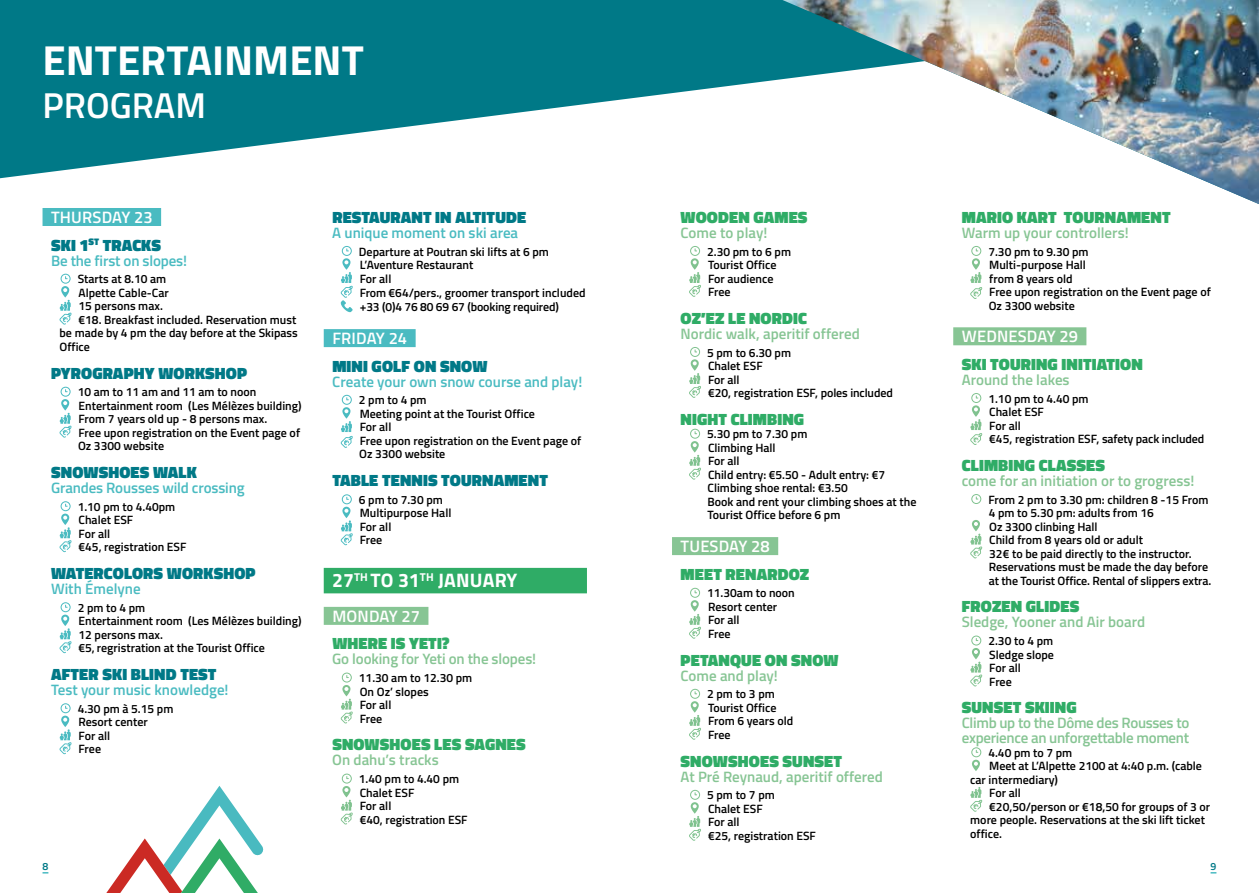
<style>
.page{position:relative;width:1259px;height:893px;background:#fff}
.page>*{position:absolute;margin:0;border:0;box-sizing:border-box;transform-origin:0 0}
.t1{font:700 42px "Titillium Web";color:#fff}
.t2{font:600 36px "Titillium Web";color:#fff}
.t3{font:700 19.5px "Titillium Web";letter-spacing:.005em;color:#fff}
.t4{font:900 16.5px "Titillium Web";letter-spacing:.01em;color:#2fac66}
.t5{font:900 16.5px "Titillium Web";letter-spacing:.01em;color:#007987}
.t6{font:600 16.5px/27.8px "Titillium Web";letter-spacing:.01em;color:#fff}
.t7{font:600 15px "Titillium Web";color:#87c594}
.t8{font:600 15px "Titillium Web";color:#4abbc1}
.t9{font:600 15px/15px "Titillium Web";letter-spacing:-.02em;color:#87c594}
.t10{font:600 12px/13.5px "Titillium Web";color:#000}
.t11{font:600 10.5px "Titillium Web";color:#007987}
.s1{font-weight:900;color:#007987}
</style>
<div class="page">
<div style="left:43px;top:208px;width:118px;height:18px;background:#4abbc1"></div>
<svg style="left:60px;top:274px;width:11px;height:51px"></svg>
<svg style="left:60px;top:387px;width:11px;height:51px"></svg>
<svg style="left:60px;top:501px;width:11px;height:51px"></svg>
<svg style="left:60px;top:602px;width:11px;height:51px"></svg>
<svg style="left:60px;top:703px;width:11px;height:51px"></svg>
<div style="left:324px;top:329px;width:92px;height:18px;background:#4abbc1"></div>
<div style="left:324px;top:568px;width:263px;height:25px;background:#2fac66"></div>
<div style="left:324px;top:607px;width:104px;height:18px;background:#87c594"></div>
<svg style="left:341px;top:246px;width:12px;height:66px"></svg>
<svg style="left:341px;top:395px;width:12px;height:53px"></svg>
<svg style="left:341px;top:494px;width:12px;height:51px"></svg>
<svg style="left:341px;top:673px;width:12px;height:50px"></svg>
<svg style="left:341px;top:774px;width:12px;height:50px"></svg>
<svg style="left:0;top:0;width:782px;height:178px;fill:#007987"></svg>
<svg style="left:106px;top:786px;width:158px;height:107px"></svg>
<div style="left:672px;top:537px;width:106px;height:18px;background:#87c594"></div>
<svg style="left:689px;top:246px;width:12px;height:51px"></svg>
<svg style="left:689px;top:347px;width:12px;height:51px"></svg>
<svg style="left:689px;top:429px;width:12px;height:51px"></svg>
<svg style="left:689px;top:588px;width:12px;height:51px"></svg>
<svg style="left:689px;top:689px;width:12px;height:51px"></svg>
<svg style="left:689px;top:790px;width:12px;height:51px"></svg>
<div style="left:953px;top:327px;width:133px;height:18px;background:#87c594"></div>
<svg style="left:970px;top:246px;width:12px;height:53px"></svg>
<svg style="left:970px;top:393px;width:12px;height:52px"></svg>
<svg style="left:971px;top:494px;width:10px;height:10px"></svg>
<svg style="left:970px;top:520px;width:12px;height:38px"></svg>
<svg style="left:970px;top:635px;width:12px;height:51px"></svg>
<svg style="left:971px;top:747px;width:10px;height:24px"></svg>
<svg style="left:970px;top:787px;width:12px;height:25px"></svg>
<img style="left:782px;top:0;width:477px;height:204px">
<h1 class="t1" style="left:43px;top:28px;width:323px">ENTERTAINMENT</h1>
<h2 class="t2" style="left:43px;top:78px;width:165px">PROGRAM</h2>
<h3 class="t6" style="left:51px;top:202px;width:111px">THURSDAY 23<br><span class="s1">SKI 1</span><sup>ST</sup> <span class="s1">TRACKS</span></h3>
<p class="t8" style="left:51px;top:249px;width:138px">Be the first on slopes!</p>
<p class="t10" style="left:78px;top:272px;width:90px">Starts at 8.10 am</p>
<p class="t10" style="left:78px;top:285px;width:92px">Alpette Cable-Car</p>
<p class="t10" style="left:78px;top:299px;width:86px">15 persons max.</p>
<p class="t10" style="left:78px;top:312px;width:219px">€18. Breakfast included. Reservation must</p>
<p class="t10" style="left:60px;top:326px;width:240px">be made by 4 pm the day before at the Skipass</p>
<p class="t10" style="left:60px;top:339px;width:32px">Office</p>
<h3 class="t5" style="left:51px;top:361px;width:198px">PYROGRAPHY WORKSHOP</h3>
<p class="t10" style="left:78px;top:385px;width:225px">10 am to 11 am and 11 am to noon<br>Entertainment room (Les Mélèzes building)<br>From 7 years old up - 8 persons max.<br>Free upon registration on the Event page of<br>Oz 3300 website</p>
<h3 class="t5" style="left:51px;top:460px;width:147px">SNOWSHOES WALK</h3>
<p class="t8" style="left:51px;top:477px;width:195px">Grandes Rousses wild crossing</p>
<p class="t10" style="left:78px;top:499px;width:110px">1.10 pm to 4.40pm<br>Chalet ESF<br>For all<br>€45, registration ESF</p>
<h3 class="t5" style="left:51px;top:561px;width:206px">WATERCOLORS WORKSHOP</h3>
<p class="t8" style="left:51px;top:578px;width:91px">With Émelyne</p>
<p class="t10" style="left:78px;top:600px;width:225px">2 pm to 4 pm<br>Entertainment room (Les Mélèzes building)<br>12 persons max.<br>€5, regristration at the Tourist Office</p>
<h3 class="t5" style="left:51px;top:662px;width:167px">AFTER SKI BLIND TEST</h3>
<p class="t8" style="left:51px;top:679px;width:179px">Test your music knowledge!</p>
<p class="t10" style="left:78px;top:701px;width:97px">4.30 pm à 5.15 pm<br>Resort center<br>For all<br>Free</p>
<h3 class="t5" style="left:332px;top:205px;width:195px">RESTAURANT IN ALTITUDE</h3>
<p class="t8" style="left:332px;top:221px;width:187px">A unique moment on ski area</p>
<p class="t10" style="left:359px;top:244px;width:228px;line-height:14px">Departure at Poutran ski lifts at 6 pm<br>L’Aventure Restaurant<br>For all<br>From €64/pers., groomer transport included +33 (0)4 76 80 69 67 (booking required)</p>
<h3 class="t6" style="left:332px;top:323px;width:76px">FRIDAY 24</h3>
<h3 class="t5" style="left:332px;top:354px;width:157px">MINI GOLF ON SNOW</h3>
<p class="t8" style="left:332px;top:370px;width:251px">Create your own snow course and play!</p>
<p class="t10" style="left:359px;top:393px;width:224px">2 pm to 4 pm<br>Meeting point at the Tourist Office<br>For all<br>Free upon registration on the Event page of<br>Oz 3300 website</p>
<h3 class="t5" style="left:332px;top:468px;width:217px">TABLE TENNIS TOURNAMENT</h3>
<p class="t10" style="left:359px;top:492px;width:94px">6 pm to 7.30 pm<br>Multipurpose Hall<br>For all<br>Free</p>
<h3 class="t3" style="left:332px;top:566px;width:187px">27<sup>TH</sup> TO 31<sup>TH</sup> JANUARY</h3>
<h3 class="t6" style="left:332px;top:601px;width:89px">MONDAY 27</h3>
<h3 class="t4" style="left:332px;top:632px;width:119px">WHERE IS YETI?</h3>
<p class="t7" style="left:332px;top:648px;width:205px">Go looking for Yeti on the slopes!</p>
<p class="t10" style="left:359px;top:671px;width:115px">11.30 am to 12.30 pm<br>On Oz’ slopes<br>For all<br>Free</p>
<h3 class="t4" style="left:332px;top:733px;width:195px">SNOWSHOES LES SAGNES</h3>
<p class="t7" style="left:332px;top:749px;width:108px">On dahu’s tracks</p>
<p class="t10" style="left:359px;top:772px;width:110px">1.40 pm to 4.40 pm<br>Chalet ESF<br>For all<br>€40, registration ESF</p>
<h3 class="t4" style="left:680px;top:205px;width:128px">WOODEN GAMES</h3>
<p class="t7" style="left:680px;top:221px;width:88px">Come to play!</p>
<p class="t10" style="left:707px;top:244px;width:85px">2.30 pm to 6 pm<br>Tourist Office<br>For audience<br>Free</p>
<h3 class="t4" style="left:680px;top:306px;width:128px">OZ’EZ LE NORDIC</h3>
<p class="t7" style="left:680px;top:322px;width:181px">Nordic walk, aperitif offered</p>
<p class="t10" style="left:707px;top:345px;width:187px">5 pm to 6.30 pm<br>Chalet ESF<br>For all<br>€20, registration ESF, poles included</p>
<h3 class="t4" style="left:680px;top:407px;width:125px">NIGHT CLIMBING</h3>
<p class="t10" style="left:707px;top:427px;width:211px">5.30 pm to 7.30 pm<br>Climbing Hall<br>For all<br>Child entry: €5.50 - Adult entry: €7<br>Climbing shoe rental: €3.50<br>Book and rent your climbing shoes at the<br>Tourist Office before 6 pm</p>
<h3 class="t6" style="left:680px;top:531px;width:91px">TUESDAY 28</h3>
<h3 class="t4" style="left:680px;top:562px;width:130px">MEET RENARDOZ</h3>
<p class="t10" style="left:707px;top:586px;width:89px">11.30am to noon<br>Resort center<br>For all<br>Free</p>
<h3 class="t4" style="left:680px;top:648px;width:159px">PETANQUE ON SNOW</h3>
<p class="t7" style="left:680px;top:664px;width:99px">Come and play!</p>
<p class="t10" style="left:707px;top:687px;width:88px">2 pm to 3 pm<br>Tourist Office<br>From 6 years old<br>Free</p>
<h3 class="t4" style="left:680px;top:749px;width:163px">SNOWSHOES SUNSET</h3>
<p class="t7" style="left:680px;top:765px;width:204px">At Pré Reynaud, aperitif offered</p>
<p class="t10" style="left:707px;top:788px;width:110px">5 pm to 7 pm<br>Chalet ESF<br>For all<br>€25, registration ESF</p>
<h3 class="t4" style="left:962px;top:205px;width:210px">MARIO KART TOURNAMENT</h3>
<p class="t7" style="left:961px;top:221px;width:168px">Warm up your controllers!</p>
<p class="t10" style="left:988px;top:244px;width:224px">7.30 pm to 9.30 pm<br>Multi-purpose Hall<br>from 8 years old<br>Free upon registration on the Event page of<br>Oz 3300 website</p>
<h3 class="t6" style="left:962px;top:322px;width:118px">WEDNESDAY 29</h3>
<h3 class="t4" style="left:962px;top:352px;width:182px">SKI TOURING INITIATION</h3>
<p class="t7" style="left:961px;top:368px;width:109px">Around the lakes</p>
<p class="t10" style="left:988px;top:391px;width:217px">1.10 pm to 4.40 pm<br>Chalet ESF<br>For all<br>€45, registration ESF, safety pack included</p>
<h3 class="t4" style="left:962px;top:453px;width:145px">CLIMBING CLASSES</h3>
<p class="t7" style="left:961px;top:469px;width:234px">come for an initiation or to grogress!</p>
<p class="t10" style="left:988px;top:492px;width:224px">From 2 pm to 3.30 pm: children 8 -15 From 4 pm to 5.30 pm: adults from 16<br>Oz 3300 clinbing Hall<br>Child from 8 years old or adult<br>32€ to be paid directly to the instructor.<br>Reservations must be made the day before at the Tourist Office. Rental of slippers extra.</p>
<h3 class="t4" style="left:962px;top:595px;width:119px">FROZEN GLIDES</h3>
<p class="t7" style="left:961px;top:611px;width:185px">Sledge, Yooner and Air board</p>
<p class="t10" style="left:988px;top:634px;width:67px">2.30 to 4 pm<br>Sledge slope<br>For all<br>Free</p>
<h3 class="t4" style="left:962px;top:696px;width:116px">SUNSET SKIING</h3>
<p class="t9" style="left:961px;top:715px;width:229px">Climb up to the Dôme des Rousses to experience an unforgettable moment</p>
<p class="t10" style="left:988px;top:745px;width:85px">4.40 pm to 7 pm</p>
<p class="t10" style="left:989px;top:759px;width:214px">Meet at L’Alpette 2100 at 4:40 p.m. (cable</p>
<p class="t10" style="left:970px;top:772px;width:89px">car intermediary)</p>
<p class="t10" style="left:989px;top:786px;width:33px">For all</p>
<p class="t10" style="left:989px;top:799px;width:222px">€20,50/person or €18,50 for groups of 3 or</p>
<p class="t10" style="left:970px;top:813px;width:236px">more people. Reservations at the ski lift ticket</p>
<p class="t10" style="left:970px;top:826px;width:33px">office.</p>
<p class="t11" style="left:43px;top:858px;width:7px">8</p>
<p class="t11" style="left:1210px;top:858px;width:7px">9</p>
</div>
